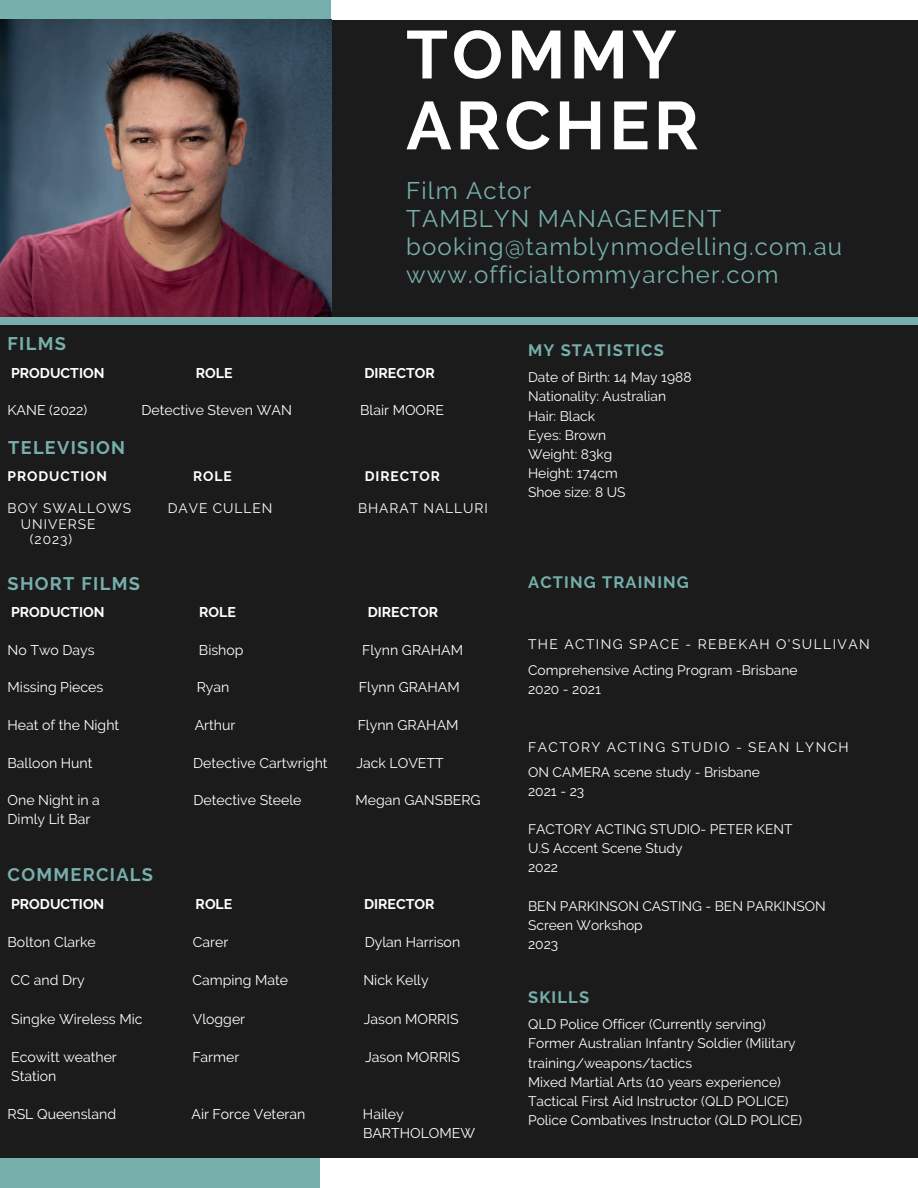
<style>
.page{position:relative;width:918px;height:1188px;background:#1b1b1b}
.page>*{position:absolute;margin:0;border:0;box-sizing:border-box;transform-origin:0 0}
.t1{font:700 67.5px/70.8px "Raleway";letter-spacing:.06em;color:#fff}
.t2{font:24px/28.2px "Raleway";letter-spacing:.05em;color:#76afab}
.t3{font:700 18.3px "Raleway";letter-spacing:.07em;color:#76afab}
.t4{font:700 16.5px "Raleway";letter-spacing:.07em;color:#76afab}
.t5{font:14.1px "Raleway";color:#fff}
.t6{font:700 14.1px "Raleway";color:#fff}
.t7{font:13.8px/19.2px "Raleway";color:#fff}
.t8{font:13.8px "Raleway";letter-spacing:.105em;color:#fff}
.t9{font:13.8px/15.8px "Raleway";letter-spacing:.07em;color:#fff}
.t10{font:700 13.8px "Raleway";letter-spacing:.07em;color:#fff}
</style>
<div class="page">
<div style="left:0;top:0;width:332px;height:20px;background:#76afab"></div>
<div style="left:332px;top:0;width:586px;height:20px;background:#fff"></div>
<div style="left:0;top:317px;width:918px;height:8px;background:#76afab"></div>
<div style="left:0;top:1158px;width:320px;height:30px;background:#76afab"></div>
<div style="left:320px;top:1158px;width:598px;height:30px;background:#fff"></div>
<img style="left:0;top:20px;width:332px;height:297px">
<h1 class="t1" style="left:406px;top:19px;width:294px">TOMMY<br>ARCHER</h1>
<h2 class="t2" style="left:406px;top:176px;width:438px">Film Actor<br>TAMBLYN MANAGEMENT booking@tamblynmodelling.com.au www.officialtommyarcher.com</h2>
<h3 class="t3" style="left:8px;top:333px;width:60px">FILMS</h3>
<h4 class="t6" style="left:11px;top:365px;width:95px">PRODUCTION</h4>
<h4 class="t6" style="left:196px;top:365px;width:38px">ROLE</h4>
<h4 class="t6" style="left:364px;top:365px;width:72px">DIRECTOR</h4>
<p class="t5" style="left:8px;top:402px;width:81px">KANE (2022)</p>
<p class="t5" style="left:141px;top:402px;width:152px">Detective Steven WAN</p>
<p class="t5" style="left:360px;top:402px;width:85px">Blair MOORE</p>
<p class="t3" style="left:8px;top:437px;width:118px">TELEVISION</p>
<p class="t10" style="left:8px;top:468px;width:101px">PRODUCTION</p>
<p class="t10" style="left:193px;top:468px;width:40px">ROLE</p>
<p class="t10" style="left:365px;top:468px;width:77px">DIRECTOR</p>
<p class="t9" style="left:8px;top:500px;width:125px">BOY SWALLOWS</p>
<p class="t9" style="left:168px;top:500px;width:106px">DAVE CULLEN</p>
<p class="t9" style="left:358px;top:500px;width:131px">BHARAT NALLURI</p>
<p class="t9" style="left:30px;top:516px;width:67px;text-indent:-9px">UNIVERSE (2023)</p>
<p class="t3" style="left:8px;top:573px;width:134px">SHORT FILMS</p>
<p class="t6" style="left:11px;top:604px;width:95px">PRODUCTION</p>
<p class="t6" style="left:199px;top:604px;width:38px">ROLE</p>
<p class="t6" style="left:368px;top:604px;width:72px">DIRECTOR</p>
<p class="t5" style="left:8px;top:642px;width:89px">No Two Days</p>
<p class="t5" style="left:199px;top:642px;width:46px">Bishop</p>
<p class="t5" style="left:362px;top:642px;width:102px">Flynn GRAHAM</p>
<p class="t5" style="left:8px;top:679px;width:97px">Missing Pieces</p>
<p class="t5" style="left:197px;top:679px;width:34px">Ryan</p>
<p class="t5" style="left:359px;top:679px;width:102px">Flynn GRAHAM</p>
<p class="t5" style="left:8px;top:717px;width:113px">Heat of the Night</p>
<p class="t5" style="left:195px;top:717px;width:42px">Arthur</p>
<p class="t5" style="left:358px;top:717px;width:102px">Flynn GRAHAM</p>
<p class="t5" style="left:8px;top:754px;width:87px">Balloon Hunt</p>
<p class="t5" style="left:193px;top:754px;width:136px">Detective Cartwright</p>
<p class="t5" style="left:356px;top:754px;width:89px">Jack LOVETT</p>
<h3 class="t5" style="left:8px;top:792px;width:94px">One Night in a</h3>
<h3 class="t5" style="left:193px;top:792px;width:110px">Detective Steele</h3>
<h3 class="t5" style="left:356px;top:792px;width:127px">Megan GANSBERG</h3>
<h4 class="t5" style="left:8px;top:811px;width:84px">Dimly Lit Bar</h4>
<p class="t3" style="left:8px;top:864px;width:147px">COMMERCIALS</p>
<p class="t6" style="left:11px;top:896px;width:95px">PRODUCTION</p>
<p class="t6" style="left:196px;top:896px;width:38px">ROLE</p>
<p class="t6" style="left:364px;top:896px;width:72px">DIRECTOR</p>
<p class="t5" style="left:8px;top:934px;width:90px">Bolton Clarke</p>
<p class="t5" style="left:193px;top:934px;width:37px">Carer</p>
<p class="t5" style="left:365px;top:934px;width:97px">Dylan Harrison</p>
<p class="t5" style="left:11px;top:972px;width:75px">CC and Dry</p>
<p class="t5" style="left:192px;top:972px;width:97px">Camping Mate</p>
<p class="t5" style="left:363px;top:972px;width:67px">Nick Kelly</p>
<p class="t5" style="left:11px;top:1010px;width:133px">Singke Wireless Mic</p>
<p class="t5" style="left:193px;top:1010px;width:54px">Vlogger</p>
<p class="t5" style="left:364px;top:1010px;width:96px">Jason MORRIS</p>
<p class="t5" style="left:11px;top:1049px;width:107px">Ecowitt weather</p>
<p class="t5" style="left:192px;top:1049px;width:49px">Farmer</p>
<p class="t5" style="left:365px;top:1049px;width:96px">Jason MORRIS</p>
<h3 class="t5" style="left:11px;top:1068px;width:47px">Station</h3>
<p class="t5" style="left:8px;top:1106px;width:110px">RSL Queensland</p>
<p class="t5" style="left:192px;top:1106px;width:115px">Air Force Veteran</p>
<p class="t5" style="left:363px;top:1106px;width:42px">Hailey</p>
<p class="t5" style="left:363px;top:1125px;width:114px">BARTHOLOMEW</p>
<h3 class="t4" style="left:528px;top:340px;width:137px">MY STATISTICS</h3>
<h4 class="t7" style="left:528px;top:368px;width:165px">Date of Birth: 14 May 1988</h4>
<h5 class="t7" style="left:528px;top:387px;width:139px">Nationality: Australian</h5>
<h3 class="t7" style="left:528px;top:406px;width:68px">Hair: Black</h3>
<p class="t7" style="left:528px;top:425px;width:80px">Eyes: Brown</p>
<p class="t7" style="left:528px;top:444px;width:86px">Weight: 83kg</p>
<p class="t7" style="left:528px;top:463px;width:91px">Height: 174cm</p>
<p class="t7" style="left:528px;top:483px;width:99px">Shoe size: 8 US</p>
<p class="t4" style="left:528px;top:573px;width:162px">ACTING TRAINING</p>
<p class="t8" style="left:528px;top:636px;width:343px">THE ACTING SPACE - REBEKAH O'SULLIVAN</p>
<p class="t7" style="left:528px;top:661px;width:271px">Comprehensive Acting Program -Brisbane</p>
<p class="t7" style="left:528px;top:680px;width:74px">2020 - 2021</p>
<p class="t8" style="left:528px;top:739px;width:322px">FACTORY ACTING STUDIO - SEAN LYNCH</p>
<p class="t7" style="left:528px;top:762px;width:233px">ON CAMERA scene study - Brisbane</p>
<p class="t7" style="left:528px;top:781px;width:58px">2021 - 23</p>
<p class="t7" style="left:528px;top:820px;width:266px">FACTORY ACTING STUDIO- PETER KENT</p>
<h3 class="t7" style="left:528px;top:839px;width:156px">U.S Accent Scene Study</h3>
<h5 class="t7" style="left:528px;top:858px;width:31px">2022</h5>
<p class="t7" style="left:528px;top:896px;width:299px">BEN PARKINSON CASTING - BEN PARKINSON</p>
<p class="t7" style="left:528px;top:915px;width:116px">Screen Workshop</p>
<h5 class="t7" style="left:528px;top:934px;width:32px">2023</h5>
<p class="t4" style="left:528px;top:987px;width:62px">SKILLS</p>
<p class="t7" style="left:528px;top:1015px;width:239px">QLD Police Officer (Currently serving)</p>
<p class="t7" style="left:528px;top:1034px;width:269px">Former Australian Infantry Soldier (Military training/weapons/tactics</p>
<h3 class="t7" style="left:528px;top:1072px;width:254px">Mixed Martial Arts (10 years experience)</h3>
<h4 class="t7" style="left:528px;top:1091px;width:262px">Tactical First Aid Instructor (QLD POLICE)</h4>
<p class="t7" style="left:528px;top:1111px;width:276px">Police Combatives Instructor (QLD POLICE)</p>
</div>
